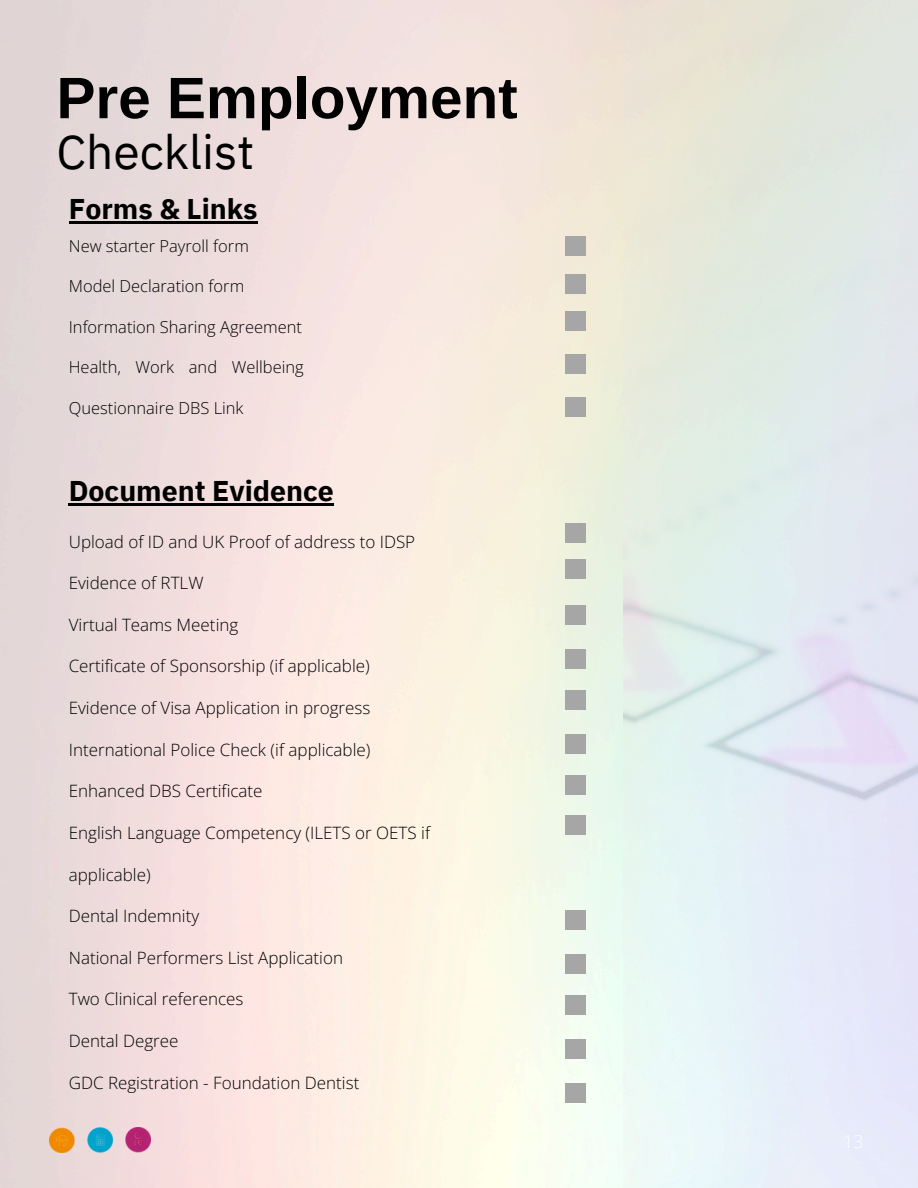
<style>
.page{position:relative;width:918px;height:1188px;background:#fff}
.page>*{position:absolute;margin:0;border:0;box-sizing:border-box;transform-origin:0 0}
.t1{font:700 58.5px "Arimo";color:#000}
.t2{font:48px "IBM Plex Sans";color:#000}
.t3{font:700 28.5px "IBM Plex Sans";color:#000}
.t4{font:300 16.95px "Open Sans";color:#000}
.t5{font:300 16.5px "Open Sans";color:#000}
</style>
<div class="page">
<img style="left:0;top:0;width:623px;height:1188px">
<img style="left:49px;top:1127px;width:101px;height:26px">
<div style="left:565px;top:237px;width:21px;height:19px;background:#a6a6a6"></div>
<div style="left:565px;top:274px;width:21px;height:19px;background:#a6a6a6"></div>
<div style="left:565px;top:311px;width:21px;height:20px;background:#a6a6a6"></div>
<div style="left:565px;top:354px;width:21px;height:20px;background:#a6a6a6"></div>
<div style="left:565px;top:397px;width:21px;height:20px;background:#a6a6a6"></div>
<div style="left:565px;top:523px;width:21px;height:19px;background:#a6a6a6"></div>
<div style="left:565px;top:560px;width:21px;height:19px;background:#a6a6a6"></div>
<div style="left:565px;top:606px;width:21px;height:19px;background:#a6a6a6"></div>
<div style="left:565px;top:650px;width:21px;height:19px;background:#a6a6a6"></div>
<div style="left:565px;top:690px;width:21px;height:20px;background:#a6a6a6"></div>
<div style="left:565px;top:734px;width:21px;height:20px;background:#a6a6a6"></div>
<div style="left:565px;top:775px;width:21px;height:19px;background:#a6a6a6"></div>
<div style="left:565px;top:816px;width:21px;height:19px;background:#a6a6a6"></div>
<div style="left:565px;top:910px;width:21px;height:20px;background:#a6a6a6"></div>
<div style="left:565px;top:954px;width:21px;height:20px;background:#a6a6a6"></div>
<div style="left:565px;top:995px;width:21px;height:19px;background:#a6a6a6"></div>
<div style="left:565px;top:1040px;width:21px;height:19px;background:#a6a6a6"></div>
<hr style="left:69px;top:221px;width:189px;height:2px;background:#000">
<hr style="left:69px;top:504px;width:265px;height:2px;background:#000">
<div style="left:565px;top:1084px;width:21px;height:19px;background:#a6a6a6"></div>
<h3 class="t1" style="left:56px;top:65px;width:463px">Pre Employment</h3>
<h2 class="t2" style="left:56px;top:120px;width:199px">Checklist</h2>
<p class="t3" style="left:69px;top:190px;width:190px">Forms &amp; Links</p>
<p class="t5" style="left:69px;top:234px;width:182px">New starter Payroll form</p>
<p class="t5" style="left:69px;top:275px;width:177px">Model Declaration form</p>
<h3 class="t5" style="left:69px;top:315px;width:235px">Information Sharing Agreement</h3>
<p class="t5" style="left:69px;top:356px;width:237px">Health, Work and Wellbeing</p>
<p class="t5" style="left:69px;top:396px;width:176px">Questionnaire DBS Link</p>
<p class="t3" style="left:69px;top:472px;width:267px">Document Evidence</p>
<p class="t4" style="left:69px;top:529px;width:348px">Upload of ID and UK Proof of address to IDSP</p>
<p class="t4" style="left:69px;top:571px;width:136px">Evidence of RTLW</p>
<p class="t4" style="left:69px;top:613px;width:171px">Virtual Teams Meeting</p>
<p class="t4" style="left:69px;top:654px;width:303px">Certificate of Sponsorship (if applicable)</p>
<p class="t4" style="left:69px;top:696px;width:303px">Evidence of Visa Application in progress</p>
<p class="t4" style="left:69px;top:738px;width:303px">International Police Check (if applicable)</p>
<p class="t4" style="left:69px;top:779px;width:195px">Enhanced DBS Certificate</p>
<p class="t4" style="left:69px;top:821px;width:363px">English Language Competency (ILETS or OETS if</p>
<p class="t4" style="left:69px;top:862px;width:83px">applicable)</p>
<p class="t4" style="left:69px;top:904px;width:132px">Dental Indemnity</p>
<p class="t4" style="left:69px;top:946px;width:276px">National Performers List Application</p>
<p class="t4" style="left:69px;top:987px;width:176px">Two Clinical references</p>
<p class="t4" style="left:69px;top:1029px;width:111px">Dental Degree</p>
<p class="t4" style="left:69px;top:1071px;width:292px">GDC Registration - Foundation Dentist</p>
</div>
